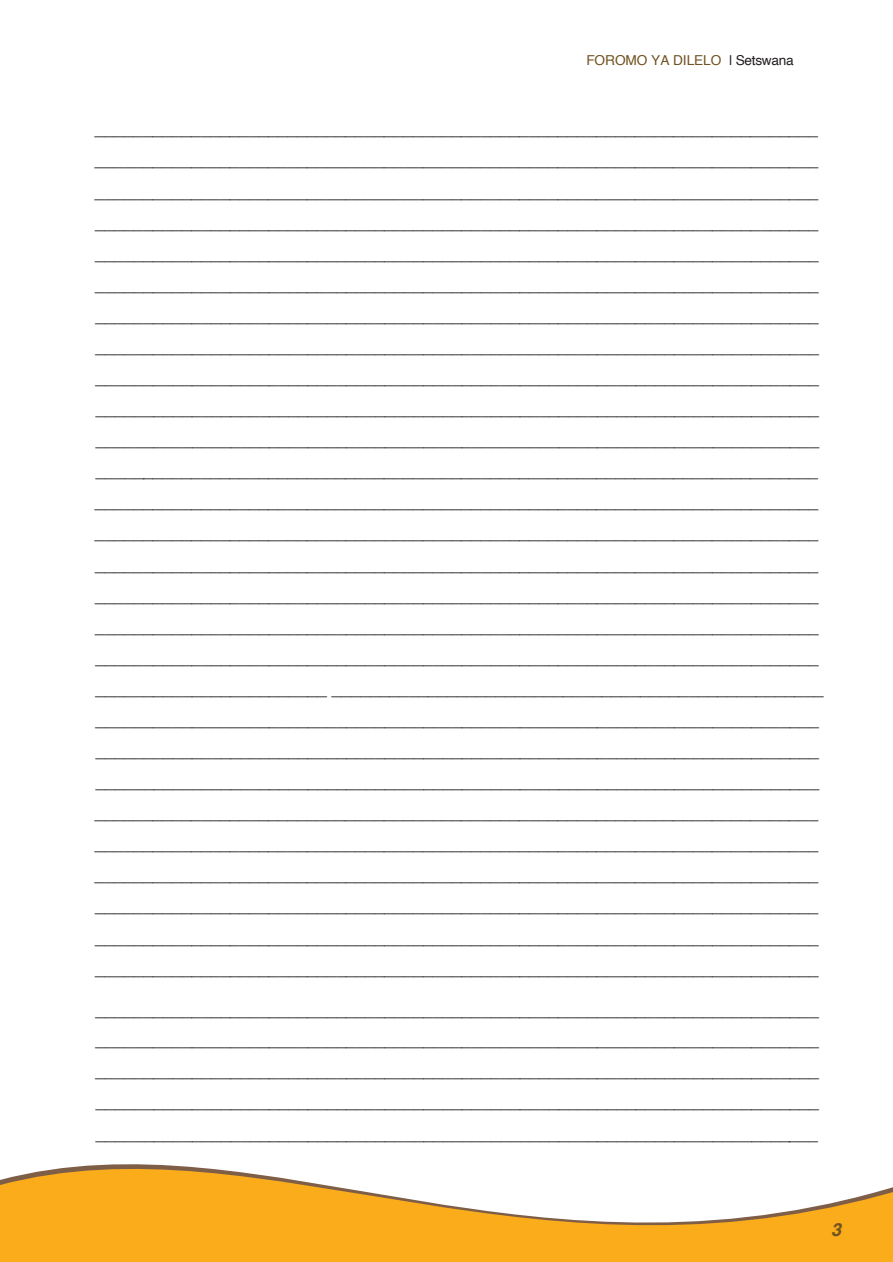
<style>
.page{position:relative;width:893px;height:1262px;background:#fff}
.page>*{position:absolute;margin:0;border:0;box-sizing:border-box;transform-origin:0 0}
.t1{font:18px/31px "Helvetica";color:#231f20}
.t2{font:italic 700 18px "Helvetica";color:#715321}
.t3{font:13.65px "Helvetica";letter-spacing:-.005em;color:#715321}
.s1{color:#231f20}
</style>
<div class="page">
<svg style="left:0;top:1164px;width:892px;height:97px;fill:#faac1a"></svg>
<p class="t3" style="left:586px;top:50px;width:209px">FOROMO YA DILELO <span class="s1">| Setswana</span></p>
<p class="t1" style="left:94px;top:114px;width:730px">___________________________________________________________________________ ___________________________________________________________________________ ___________________________________________________________________________ ___________________________________________________________________________ ___________________________________________________________________________ ___________________________________________________________________________ ___________________________________________________________________________ ___________________________________________________________________________ ___________________________________________________________________________ ___________________________________________________________________________ ___________________________________________________________________________ ___________________________________________________________________________ ___________________________________________________________________________ ___________________________________________________________________________ ___________________________________________________________________________ ___________________________________________________________________________ ___________________________________________________________________________ ___________________________________________________________________________ ________________________ ___________________________________________________ ___________________________________________________________________________ ___________________________________________________________________________ ___________________________________________________________________________ ___________________________________________________________________________ ___________________________________________________________________________ ___________________________________________________________________________ ___________________________________________________________________________ ___________________________________________________________________________ ___________________________________________________________________________</p>
<p class="t1" style="left:95px;top:994px;width:725px;text-align:justify">___________________________________________________________________________ ___________________________________________________________________________ ___________________________________________________________________________ ___________________________________________________________________________ ___________________________________________________________________________</p>
<p class="t2" style="left:831px;top:1215px;width:12px">3</p>
</div>
